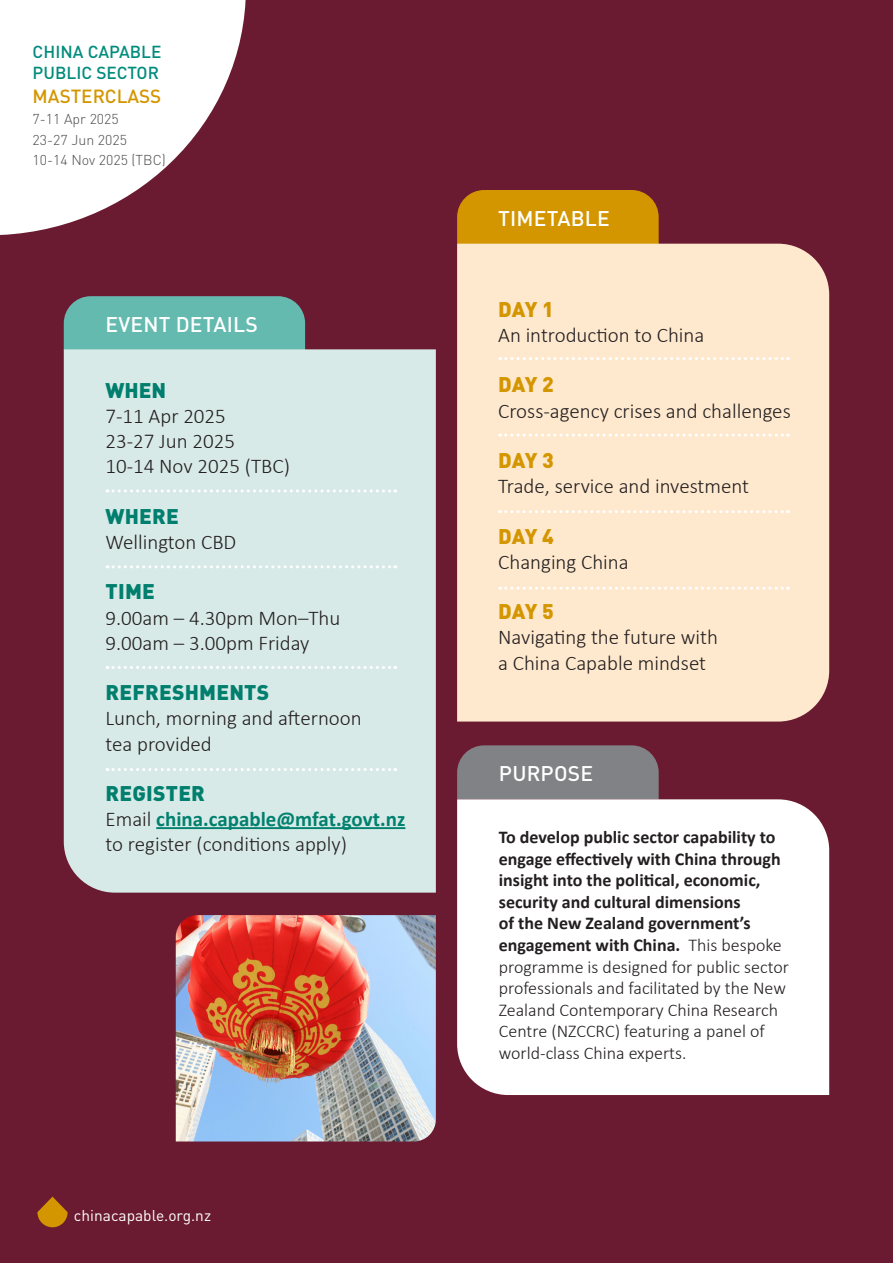
<style>
.page{position:relative;width:893px;height:1263px;background:#6b1b31}
.page>*{position:absolute;margin:0;border:0;box-sizing:border-box;transform-origin:0 0}
.t1{font:300 21px/25.2px "Calibri";color:#231f20}
.t2{font:900 21px "DINOT";letter-spacing:.01em;color:#007f6e}
.t3{font:500 21px "DINOT";letter-spacing:.01em;color:#fff}
.t4{font:900 21px "DINOT";letter-spacing:-.02em;color:#d49600}
.t5{font:500 18.75px "DINOT";color:#d49600}
.t6{font:700 18px/21.6px "Calibri";color:#231f20}
.t7{font:500 17.25px/20.7px "DINOT";color:#008c7c}
.t8{font:15.45px "DINOT";color:#fff}
.t9{font:300 14.1px "DINOT";color:#494a4b}
.s1{font-weight:700;color:#00806e}
.s2{font-weight:300}
</style>
<div class="page">
<div style="left:457px;top:745px;width:202px;height:54px;background:#808285"></div>
<div style="left:64px;top:296px;width:241px;height:53px;background:#65bab0"></div>
<div style="left:457px;top:190px;width:202px;height:54px;background:#d49600"></div>
<div style="left:64px;top:349px;width:372px;height:544px;background:#d8eae7"></div>
<div style="left:457px;top:244px;width:372px;height:477px;background:#ffe9ce"></div>
<div style="left:457px;top:799px;width:372px;height:296px;background:#fff"></div>
<hr style="left:156px;top:827px;width:249px;height:2px;background:#00806e">
<svg style="left:107px;top:489px;width:289px;height:3px"></svg>
<svg style="left:500px;top:357px;width:288px;height:3px"></svg>
<svg style="left:500px;top:434px;width:288px;height:3px"></svg>
<svg style="left:500px;top:510px;width:288px;height:3px"></svg>
<svg style="left:500px;top:587px;width:288px;height:3px"></svg>
<svg style="left:107px;top:565px;width:289px;height:3px"></svg>
<svg style="left:107px;top:666px;width:289px;height:3px"></svg>
<svg style="left:107px;top:768px;width:289px;height:3px"></svg>
<svg style="left:0;top:0;width:246px;height:235px;fill:#fff"></svg>
<img style="left:176px;top:915px;width:260px;height:226px">
<svg style="left:37px;top:1196px;width:31px;height:31px"></svg>
<p class="t7" style="left:33px;top:41px;width:130px">CHINA CAPABLE<br>PUBLIC SECTOR</p>
<p class="t5" style="left:33px;top:84px;width:130px">MASTERCLASS</p>
<p class="t9" style="left:33px;top:111px;width:88px">7-11 Apr 2025</p>
<p class="t9" style="left:33px;top:131px;width:96px">23-27 Jun 2025</p>
<p class="t9" style="left:33px;top:152px;width:135px">10-14 Nov 2025 (TBC)</p>
<p class="t3" style="left:106px;top:311px;width:154px">EVENT DETAILS</p>
<p class="t2" style="left:105px;top:376px;width:62px">WHEN</p>
<p class="t1" style="left:105px;top:403px;width:122px">7-11 Apr 2025</p>
<p class="t1" style="left:105px;top:428px;width:131px">23-27 Jun 2025</p>
<p class="t1" style="left:105px;top:454px;width:186px">10-14 Nov 2025 (TBC)</p>
<p class="t2" style="left:106px;top:502px;width:75px">WHERE</p>
<p class="t1" style="left:105px;top:529px;width:132px">Wellington CBD</p>
<p class="t2" style="left:106px;top:578px;width:51px">TIME</p>
<p class="t1" style="left:105px;top:605px;width:236px">9.00am – 4.30pm Mon–Thu</p>
<p class="t1" style="left:105px;top:630px;width:206px">9.00am – 3.00pm Friday</p>
<p class="t2" style="left:106px;top:679px;width:165px">REFRESHMENTS</p>
<p class="t1" style="left:105px;top:706px;width:258px">Lunch, morning and afternoon tea provided</p>
<p class="t2" style="left:106px;top:779px;width:101px">REGISTER</p>
<p class="t1" style="left:105px;top:806px;width:301px">Email <span class="s1">china.capable@mfat.govt.nz </span>to register (conditions apply)</p>
<p class="t8" style="left:74px;top:1205px;width:139px">chinacapable.org.nz</p>
<p class="t3" style="left:498px;top:205px;width:113px">TIMETABLE</p>
<p class="t4" style="left:498px;top:295px;width:57px">DAY 1</p>
<p class="t1" style="left:498px;top:322px;width:208px">An introduction to China</p>
<p class="t4" style="left:498px;top:371px;width:57px">DAY 2</p>
<p class="t1" style="left:498px;top:398px;width:294px">Cross-agency crises and challenges</p>
<p class="t4" style="left:498px;top:446px;width:57px">DAY 3</p>
<p class="t1" style="left:498px;top:473px;width:252px">Trade, service and investment</p>
<p class="t4" style="left:498px;top:522px;width:57px">DAY 4</p>
<p class="t1" style="left:498px;top:549px;width:132px">Changing China</p>
<p class="t4" style="left:498px;top:598px;width:57px">DAY 5</p>
<p class="t1" style="left:498px;top:625px;width:221px">Navigating the future with a China Capable mindset</p>
<p class="t3" style="left:499px;top:760px;width:96px">PURPOSE</p>
<p class="t6" style="left:499px;top:826px;width:292px">To develop public sector capability to engage effectively with China through insight into the political, economic, security and cultural dimensions<br>of the New Zealand government’s engagement with China. <span class="s2">This bespoke programme is designed for public sector professionals and facilitated by the New Zealand Contemporary China Research Centre (NZCCRC) featuring a panel of world-class China experts.</span></p>
</div>
